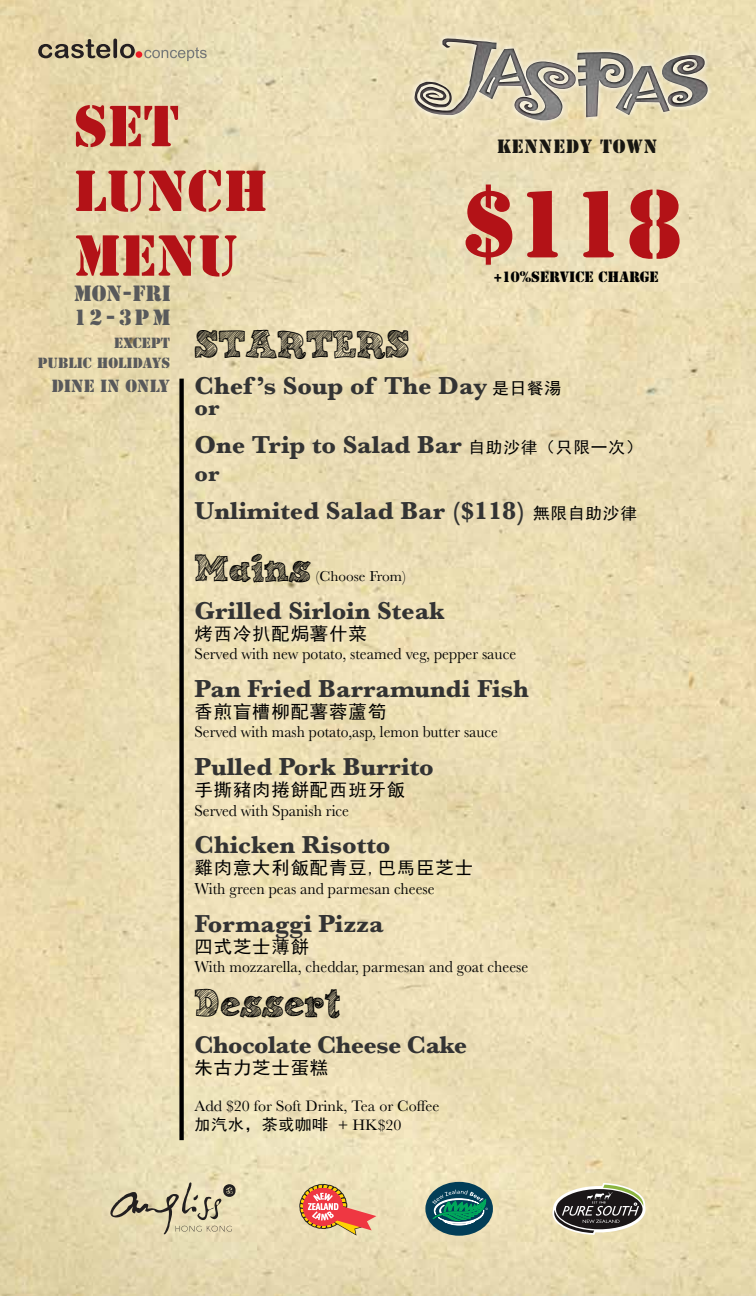
<style>
.page{position:relative;width:756px;height:1296px;background:#fff}
.page>*{position:absolute;margin:0;border:0;box-sizing:border-box;transform-origin:0 0}
.t1{font:88.95px "Stencil Std";color:#b31217}
.t2{font:54px/64.8px "Stencil Std";color:#b31217}
.t3{font:30.15px "Sketch Nice";color:#000}
.t4{font:700 25.5px "Baskerville";color:#333}
.t5{font:700 25.2px "Baskerville";letter-spacing:-.02em;color:#333}
.t6{font:700 23.55px "Baskerville";color:#333}
.t7{font:20.7px/24.8px "Stencil Std";color:#58595b}
.t8{font:18px "Sim Hei";letter-spacing:.05em;color:#000}
.t9{font:18px "Stencil Std";letter-spacing:.05em;color:#000}
.t10{font:16.5px "Baskerville";color:#000;scale:.95 1}
.t11{font:16.5px "Baskerville";color:#000;scale:.94 1}
.t12{font:16.5px "Stencil Std";color:#58595b}
.t13{font:15.75px "Baskerville";color:#000}
.t14{font:15.75px "Sim Hei";letter-spacing:.05em;color:#000}
.t15{font:15px "Baskerville";color:#000}
.t16{font:13.95px "Stencil Std";color:#000}
.t17{font:13.8px/19.6px "Stencil Std";color:#58595b;text-align:right}
.s1{font-family:"Sim Hei";font-weight:400;font-size:16.35px;color:#000}
.s2{font-family:"Sketch Nice";font-size:30.15px}
.s3{font-family:"Baskerville"}
</style>
<div class="page">
<img style="left:0;top:0;width:756px;height:1296px">
<svg style="left:409px;top:33px;width:304px;height:93px;background:#e8dbb4"></svg>
<img style="left:415px;top:39px;width:67px;height:76px">
<img style="left:479px;top:49px;width:53px;height:50px">
<img style="left:577px;top:52px;width:56px;height:65px">
<img style="left:662px;top:55px;width:46px;height:52px">
<img style="left:514px;top:62px;width:62px;height:58px">
<img style="left:616px;top:66px;width:54px;height:49px">
<div style="left:179px;top:379px;width:5px;height:761px;background:#000"></div>
<svg style="left:109px;top:1182px;width:127px;height:52px;background:#ccc29f"></svg>
<svg style="left:552px;top:1183px;width:94px;height:52px;background:#827e6f"></svg>
<div style="left:425px;top:1182px;width:68px;height:54px;border:6px solid #023e58;border-radius:50%"></div>
<svg style="left:425px;top:1190px;width:63px;height:42px;background:#357975"></svg>
<svg style="left:298px;top:1183px;width:87px;height:113px;background:#e5c09c"></svg>
<svg style="left:38px;top:39px;width:72px;height:19px"></svg>
<svg style="left:113px;top:39px;width:4px;height:19px"></svg>
<svg style="left:120px;top:44px;width:15px;height:14px"></svg>
<div style="left:136px;top:51px;width:6px;height:7px;background:#ed1c24;border-radius:50%"></div>
<svg style="left:144px;top:47px;width:63px;height:14px"></svg>
<h2 class="t2" style="left:74px;top:94px;width:107px">SET</h2>
<p class="t9" style="left:496px;top:134px;width:163px">KENNEDY TOWN</p>
<h2 class="t2" style="left:74px;top:159px;width:196px">LUNCH<br>MENU</h2>
<p class="t7" style="left:74px;top:281px;width:99px">MON-FRI<br>12-3PM</p>
<p class="t17" style="left:38px;top:333px;width:134px">EXCEPT<br>PUBLIC HOLIDAYS</p>
<p class="t12" style="left:52px;top:376px;width:120px">DINE IN ONLY</p>
<h1 class="t1" style="left:464px;top:167px;width:220px">$118</h1>
<p class="t16" style="left:494px;top:268px;width:166px">+10%SERVICE CHARGE</p>
<p class="t3" style="left:195px;top:323px;width:216px">STARTERS</p>
<p class="t4" style="left:195px;top:368px;width:368px">Chef ’s Soup of The Day <span class="s1">是日餐湯</span></p>
<p class="t6" style="left:195px;top:391px;width:26px">or</p>
<p class="t4" style="left:195px;top:427px;width:449px">One Trip to Salad Bar <span class="s1">自助沙律（只限一次）</span></p>
<p class="t6" style="left:195px;top:457px;width:26px">or</p>
<p class="t4" style="left:195px;top:493px;width:444px">Unlimited Salad Bar ($118) <span class="s1">無限自助沙律</span></p>
<p class="t15" style="left:195px;top:566px;width:213px"><span class="s2">Mains</span> (Choose From)</p>
<p class="t4" style="left:195px;top:593px;width:252px">Grilled Sirloin Steak</p>
<p class="t8" style="left:195px;top:624px;width:174px">烤西冷扒配焗薯什菜</p>
<p class="t10" style="left:195px;top:643px;width:340px">Served with new potato, steamed veg, pepper sauce</p>
<p class="t4" style="left:195px;top:671px;width:336px">Pan Fried Barramundi Fish</p>
<p class="t8" style="left:195px;top:702px;width:193px">香煎盲槽柳配薯蓉蘆筍</p>
<p class="t11" style="left:195px;top:722px;width:324px">Served with mash potato,asp, lemon butter sauce</p>
<p class="t4" style="left:195px;top:749px;width:241px">Pulled Pork Burrito</p>
<p class="t8" style="left:195px;top:781px;width:212px">手撕豬肉捲餅配西班牙飯</p>
<p class="t11" style="left:195px;top:800px;width:166px">Served with Spanish rice</p>
<p class="t4" style="left:195px;top:827px;width:197px">Chicken Risotto</p>
<p class="t8" style="left:195px;top:859px;width:280px">雞肉意大利飯配青豆,巴馬臣芝士</p>
<p class="t10" style="left:195px;top:878px;width:254px">With green peas and parmesan cheese</p>
<p class="t4" style="left:195px;top:906px;width:191px">Formaggi Pizza</p>
<p class="t8" style="left:195px;top:937px;width:116px">四式芝士薄餅</p>
<p class="t10" style="left:195px;top:956px;width:353px">With mozzarella, cheddar, parmesan and goat cheese</p>
<p class="t3" style="left:195px;top:982px;width:147px">Dessert</p>
<p class="t5" style="left:195px;top:1027px;width:274px">Chocolate Cheese Cake</p>
<p class="t8" style="left:195px;top:1059px;width:135px">朱古力芝士蛋糕</p>
<p class="t13" style="left:195px;top:1096px;width:246px">Add $20 for Soft Drink, Tea or Coffee</p>
<p class="t14" style="left:195px;top:1117px;width:209px">加汽水，茶或咖啡 <span class="s3">+ HK$20</span></p>
</div>
